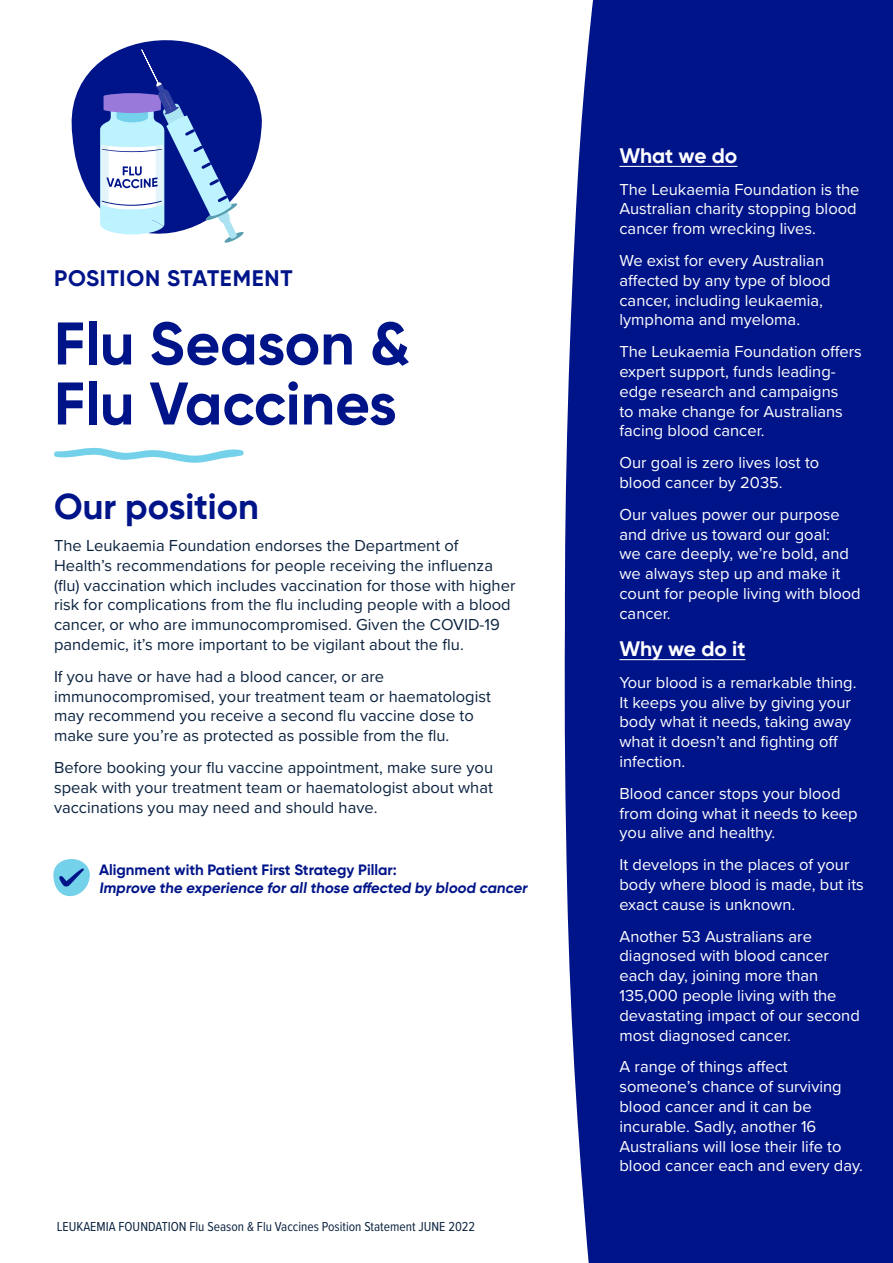
<style>
.page{position:relative;width:893px;height:1263px;background:#fff}
.page>*{position:absolute;margin:0;border:0;box-sizing:border-box;transform-origin:0 0}
.t1{font:700 60px/60px "Gilroy";color:#001489}
.t2{font:700 36px "Gilroy";color:#001489}
.t3{font:700 22.5px "Gilroy";letter-spacing:.035em;color:#001489}
.t4{font:700 21px "Gilroy";letter-spacing:-.005em;color:#fff}
.t5{font:16.5px/19.8px "Proxima Nova";color:#fff}
.t6{font:16.5px/19.8px "Proxima Nova";color:#0c2340}
.t7{font:700 15px/18px "Gilroy";color:#001489}
.t8{font:13.5px "Proxima Nova Cond";color:#0c2340}
</style>
<div class="page">
<svg style="left:71px;top:40px;width:191px;height:168px"></svg>
<div style="left:564px;top:0;width:329px;height:1263px;background:#001489"></div>
<hr style="left:619px;top:166px;width:118px;height:1px;background:#fff">
<hr style="left:619px;top:659px;width:126px;height:1px;background:#fff">
<svg style="left:54px;top:447px;width:190px;height:16px"></svg>
<svg style="left:53px;top:859px;width:37px;height:38px"></svg>
<svg style="left:100px;top:49px;width:144px;height:194px"></svg>
<h3 class="t3" style="left:54px;top:264px;width:240px">POSITION STATEMENT</h3>
<h1 class="t1" style="left:54px;top:313px;width:358px">Flu Season &amp;<br>Flu Vaccines</h1>
<h2 class="t2" style="left:54px;top:484px;width:206px">Our position</h2>
<p class="t6" style="left:54px;top:535px;width:463px">The Leukaemia Foundation endorses the Department of Health’s recommendations for people receiving the influenza (flu) vaccination which includes vaccination for those with higher risk for complications from the flu including people with a blood cancer, or who are immunocompromised. Given the COVID-19 pandemic, it’s more important to be vigilant about the flu.</p>
<p class="t6" style="left:54px;top:666px;width:438px">If you have or have had a blood cancer, or are immunocompromised, your treatment team or haematologist may recommend you receive a second flu vaccine dose to make sure you’re as protected as possible from the flu.</p>
<p class="t6" style="left:54px;top:757px;width:441px;text-align:justify">Before booking your flu vaccine appointment, make sure you speak with your treatment team or haematologist about what vaccinations you may need and should have.</p>
<p class="t7" style="left:99px;top:860px;width:432px">Alignment with Patient First Strategy Pillar:<br>Improve the experience for all those affected by blood cancer</p>
<p class="t8" style="left:57px;top:1217px;width:420px">LEUKAEMIA FOUNDATION Flu Season &amp; Flu Vaccines Position Statement JUNE 2022</p>
<p class="t4" style="left:619px;top:142px;width:119px">What we do</p>
<p class="t5" style="left:619px;top:178px;width:242px">The Leukaemia Foundation is the<br>Australian charity stopping blood cancer from wrecking lives.</p>
<p class="t5" style="left:619px;top:250px;width:213px">We exist for every Australian affected by any type of blood cancer, including leukaemia, lymphoma and myeloma.</p>
<p class="t5" style="left:619px;top:341px;width:244px">The Leukaemia Foundation offers expert support, funds leading&shy;edge research and campaigns<br>to make change for Australians facing blood cancer.</p>
<p class="t5" style="left:619px;top:452px;width:201px">Our goal is zero lives lost to blood cancer by 2035.</p>
<p class="t5" style="left:619px;top:504px;width:243px">Our values power our purpose and drive us toward our goal:<br>we care deeply, we’re bold, and we always step up and make it count for people living with blood cancer.</p>
<p class="t4" style="left:619px;top:635px;width:128px">Why we do it</p>
<p class="t5" style="left:619px;top:672px;width:239px">Your blood is a remarkable thing.<br>It keeps you alive by giving your body what it needs, taking away what it doesn’t and fighting off infection.</p>
<p class="t5" style="left:619px;top:783px;width:240px">Blood cancer stops your blood from doing what it needs to keep you alive and healthy.</p>
<p class="t5" style="left:619px;top:854px;width:246px">It develops in the places of your body where blood is made, but its exact cause is unknown.</p>
<p class="t5" style="left:619px;top:925px;width:242px">Another 53 Australians are diagnosed with blood cancer each day, joining more than<br>135,000 people living with the devastating impact of our second most diagnosed cancer.</p>
<p class="t5" style="left:619px;top:1056px;width:245px">A range of things affect someone’s chance of surviving blood cancer and it can be incurable. Sadly, another 16<br>Australians will lose their life to blood cancer each and every day.</p>
</div>
